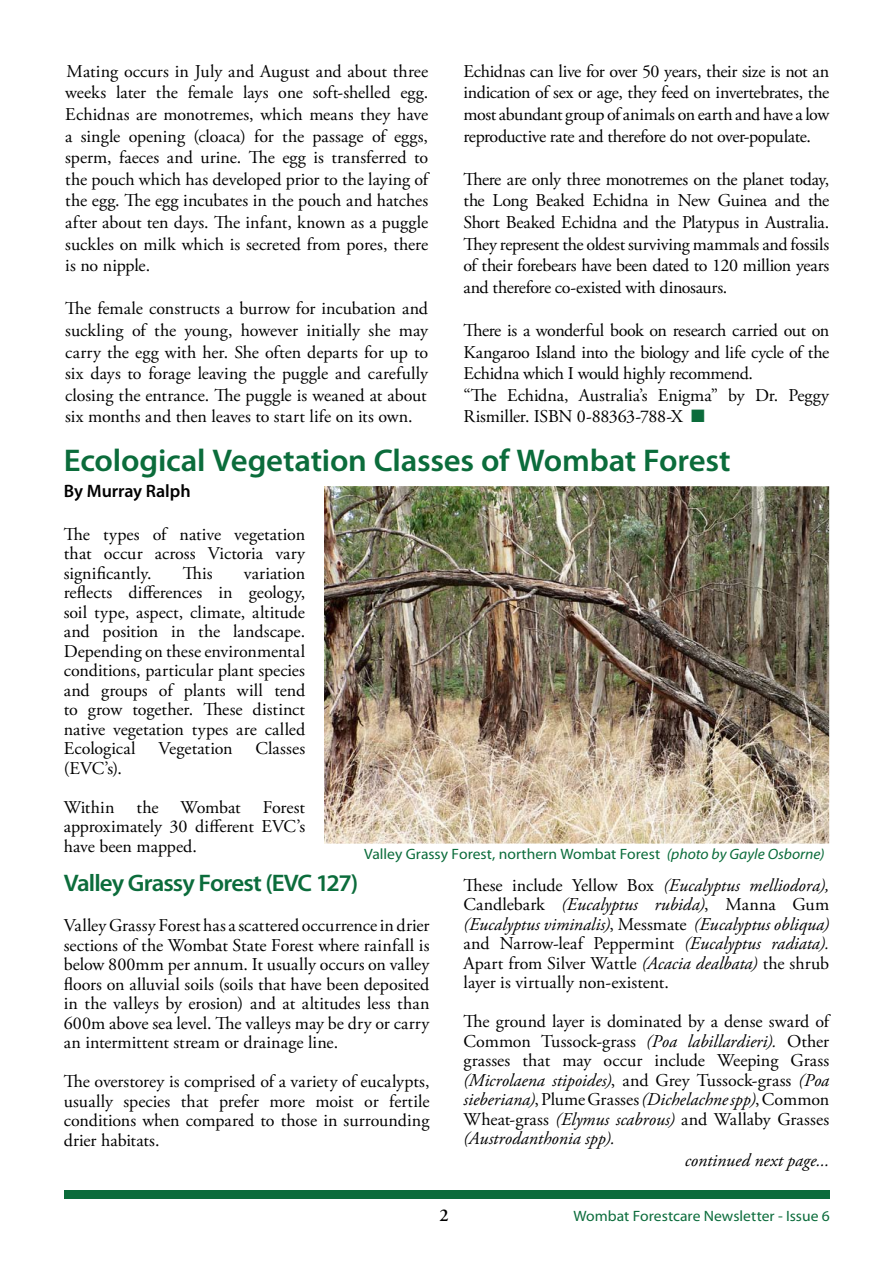
<style>
.page{position:relative;width:893px;height:1263px;background:#fff}
.page>*{position:absolute;margin:0;border:0;box-sizing:border-box;transform-origin:0 0}
.t1{font:600 31.5px "Myriad Pro";letter-spacing:-.005em;color:#0b6c3b;scale:1.04 1}
.t2{font:600 24px "Myriad Pro";letter-spacing:-.035em;color:#0b6c3b;scale:1.04 1}
.t3{font:18px/19.5px "Adobe Garamond Pro";letter-spacing:-.005em;color:#000;text-align:justify}
.t4{font:italic 18px "Adobe Garamond Pro";color:#000}
.t5{font:600 18px "Myriad Pro";letter-spacing:-.005em;color:#000}
.t6{font:15px "Myriad Pro";color:#0b6c3b;scale:1.04 1}
.s1{color:#0b6c3b}
.s2{font-style:italic}
</style>
<div class="page">
<div style="left:65px;top:1190px;width:765px;height:9px;background:#0b6c3b"></div>
<img style="left:324px;top:486px;width:505px;height:357px">
<p class="t3" style="left:463px;top:61px;width:367px;line-height:21.6px">Echidnas can live for over 50 years, their size is not an indication of sex or age, they feed on invertebrates, the most abundant group of animals on earth and have a low reproductive rate and therefore do not over-populate.</p>
<p class="t3" style="left:463px;top:169px;width:367px;line-height:21.6px">There are only three monotremes on the planet today, the Long Beaked Echidna in New Guinea and the Short Beaked Echidna and the Platypus in Australia.<br>They represent the oldest surviving mammals and fossils of their forebears have been dated to 120 million years and therefore co-existed with dinosaurs.</p>
<p class="t3" style="left:463px;top:320px;width:367px;line-height:21.6px;text-align:left">There is a wonderful book on research carried out on Kangaroo Island into the biology and life cycle of the Echidna which I would highly recommend.<br>“The Echidna, Australia’s Enigma” by Dr. Peggy Rismiller. ISBN 0-88363-788-X <span class="s1">■</span></p>
<h1 class="t1" style="left:64px;top:440px;width:643px">Ecological Vegetation Classes of Wombat Forest</h1>
<p class="t5" style="left:64px;top:479px;width:128px">By Murray Ralph</p>
<p class="t3" style="left:64px;top:525px;width:243px">The types of native vegetation that occur across Victoria vary significantly.</p>
<p class="t3" style="left:65px;top:61px;width:364px;line-height:21.6px">Mating occurs in July and August and about three weeks later the female lays one soft-shelled egg.<br>Echidnas are monotremes, which means they have a single opening (cloaca) for the passage of eggs, sperm, faeces and urine. The egg is transferred to the pouch which has developed prior to the laying of the egg. The egg incubates in the pouch and hatches after about ten days. The infant, known as a puggle suckles on milk which is secreted from pores, there is no nipple.</p>
<p class="t3" style="left:65px;top:299px;width:364px;line-height:21.6px">The female constructs a burrow for incubation and suckling of the young, however initially she may carry the egg with her. She often departs for up to six days to forage leaving the puggle and carefully closing the entrance. The puggle is weaned at about six months and then leaves to start life on its own.</p>
<p class="t3" style="left:183px;top:564px;width:32px">This</p>
<p class="t3" style="left:64px;top:564px;width:243px;text-indent:180px">variation reflects differences in geology, soil type, aspect, climate, altitude and position in the landscape.<br>Depending on these environmental conditions, particular plant species and groups of plants will tend to grow together. These distinct native vegetation types are called Ecological</p>
<p class="t3" style="left:159px;top:739px;width:76px">Vegetation</p>
<p class="t3" style="left:256px;top:739px;width:51px">Classes</p>
<p class="t3" style="left:64px;top:749px;width:243px;line-height:39px">(EVC’s).<br>Within the Wombat Forest</p>
<p class="t3" style="left:64px;top:817px;width:243px">approximately 30 different EVC’s have been mapped.</p>
<h2 class="t2" style="left:64px;top:867px;width:285px">Valley Grassy Forest (EVC 127)</h2>
<p class="t3" style="left:64px;top:916px;width:367px">Valley Grassy Forest has a scattered occurrence in drier sections of the Wombat State Forest where rainfall is below 800mm per annum. It usually occurs on valley floors on alluvial soils (soils that have been deposited in the valleys by erosion) and at altitudes less than 600m above sea level. The valleys may be dry or carry an intermittent stream or drainage line.</p>
<p class="t3" style="left:64px;top:1072px;width:367px">The overstorey is comprised of a variety of eucalypts, usually species that prefer more moist or fertile conditions when compared to those in surrounding drier habitats.</p>
<p class="t6" style="left:364px;top:845px;width:444px">Valley Grassy Forest, northern Wombat Forest <span class="s2">(photo by Gayle Osborne)</span></p>
<p class="t3" style="left:463px;top:876px;width:367px">These include Yellow Box <span class="s2">(Eucalyptus melliodora), </span>Candlebark <span class="s2">(Eucalyptus rubida)</span>, Manna Gum <span class="s2">(Eucalyptus viminalis)</span>, Messmate <span class="s2">(Eucalyptus obliqua) </span>and Narrow-leaf Peppermint <span class="s2">(Eucalyptus radiata).<br></span>Apart from Silver Wattle <span class="s2">(Acacia dealbata)</span> the shrub layer is virtually non-existent.</p>
<p class="t3" style="left:463px;top:1012px;width:367px">The ground layer is dominated by a dense sward of Common Tussock-grass <span class="s2">(Poa labillardieri).</span> Other grasses that may occur include Weeping Grass <span class="s2">(Microlaena stipoides)</span>, and Grey Tussock-grass <span class="s2">(Poa sieberiana)</span>, Plume Grasses <span class="s2">(Dichelachne spp)</span>, Common Wheat-grass <span class="s2">(Elymus scabrous)</span> and Wallaby Grasses <span class="s2">(Austrodanthonia spp).</span></p>
<p class="t4" style="left:685px;top:1149px;width:146px">continued next page...</p>
<p class="t6" style="left:573px;top:1206px;width:248px">Wombat Forestcare Newsletter - Issue 6</p>
</div>
